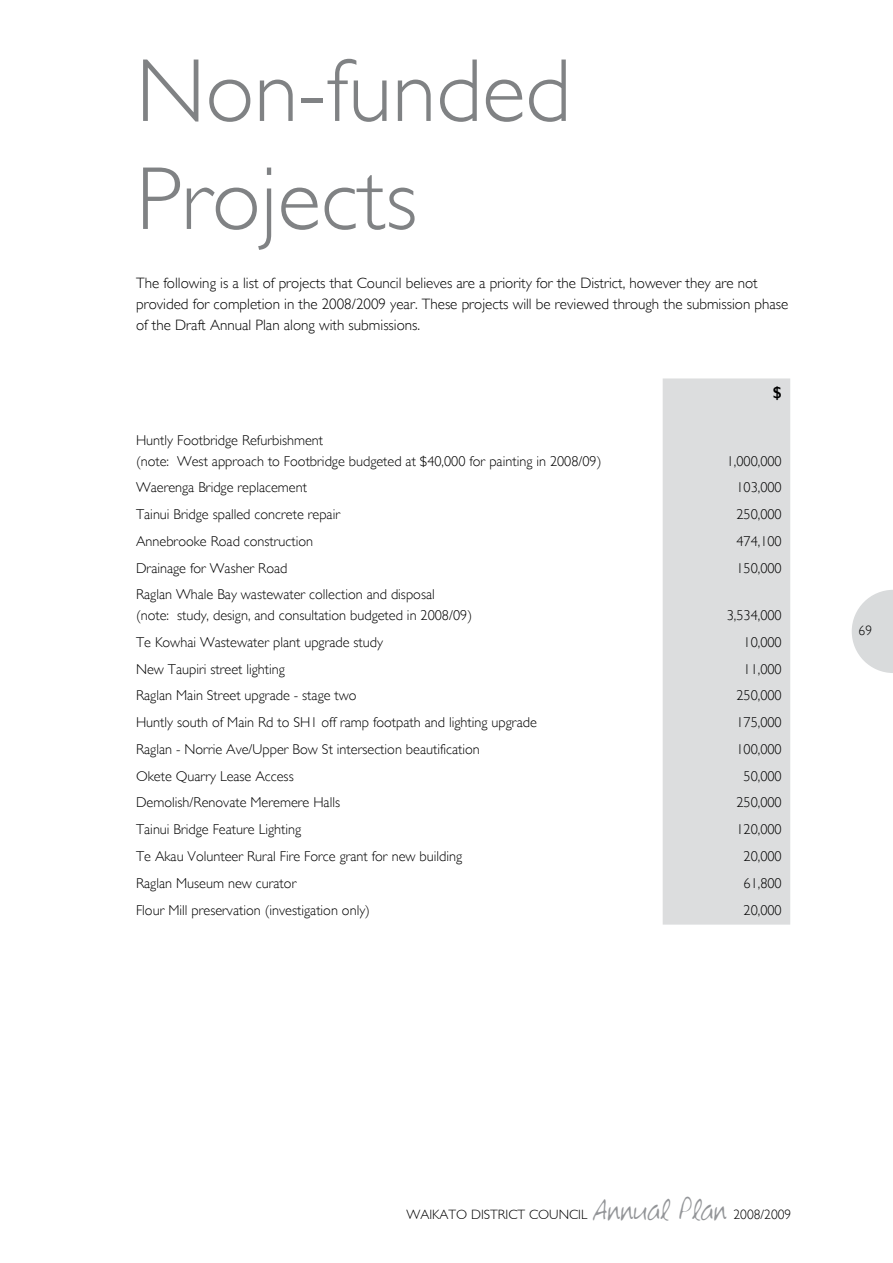
<style>
.page{position:relative;width:893px;height:1263px;background:#fff}
.page>*{position:absolute;margin:0;border:0;box-sizing:border-box;transform-origin:0 0}
.t1{font:300 90px/108px "Gill Sans";color:#808284}
.t2{font:700 16.5px "Gill Sans";color:#000}
.t3{font:300 15px/21px "Gill Sans";color:#000}
.t4{font:300 14.25px/21px "Gill Sans";color:#000}
.t5{font:300 13.5px "Gill Sans";color:#000}
.s1{font-family:"Victors Hand";font-weight:400;font-size:27px;color:#939598}
</style>
<div class="page">
<svg style="left:852px;top:590px;width:41px;height:83px"></svg>
<div style="left:663px;top:378px;width:127px;height:547px;background:#dcddde"></div>
<h1 class="t1" style="left:136px;top:37px;width:437px">Non-funded<br>Projects</h1>
<p class="t3" style="left:136px;top:273px;width:654px">The following is a list of projects that Council believes are a priority for the District, however they are not provided for completion in the 2008/2009 year. These projects will be reviewed through the submission phase of the Draft Annual Plan along with submissions.</p>
<p class="t4" style="left:136px;top:429px;width:467px">Huntly Footbridge Refurbishment<br>(note: West approach to Footbridge budgeted at $40,000 for painting in 2008/09)</p>
<p class="t2" style="left:773px;top:383px;width:10px">$</p>
<p class="t4" style="left:727px;top:450px;width:56px">1 ,000,000</p>
<p class="t4" style="left:136px;top:477px;width:172px">Waerenga Bridge replacement</p>
<p class="t4" style="left:736px;top:477px;width:47px">1 03,000</p>
<p class="t4" style="left:136px;top:504px;width:206px">Tainui Bridge spalled concrete repair</p>
<p class="t4" style="left:736px;top:504px;width:47px">250,000</p>
<p class="t4" style="left:136px;top:531px;width:179px">Annebrooke Road construction</p>
<p class="t4" style="left:736px;top:531px;width:47px">474,1 00</p>
<p class="t4" style="left:136px;top:557px;width:153px">Drainage for Washer Road</p>
<p class="t4" style="left:736px;top:557px;width:47px">1 50,000</p>
<p class="t4" style="left:136px;top:584px;width:338px">Raglan Whale Bay wastewater collection and disposal<br>(note: study, design, and consultation budgeted in 2008/09)</p>
<p class="t4" style="left:727px;top:605px;width:56px">3,534,000</p>
<p class="t4" style="left:136px;top:632px;width:249px">Te Kowhai Wastewater plant upgrade study</p>
<p class="t4" style="left:744px;top:632px;width:40px">1 0,000</p>
<p class="t4" style="left:136px;top:658px;width:150px">New Taupiri street lighting</p>
<p class="t4" style="left:744px;top:658px;width:40px">11 ,000</p>
<p class="t4" style="left:136px;top:685px;width:222px">Raglan Main Street upgrade - stage two</p>
<p class="t4" style="left:736px;top:685px;width:47px">250,000</p>
<p class="t4" style="left:136px;top:712px;width:402px">Huntly south of Main Rd to SH1 off ramp footpath and lighting upgrade</p>
<p class="t4" style="left:736px;top:712px;width:47px">1 75,000</p>
<p class="t4" style="left:136px;top:739px;width:345px">Raglan - Norrie Ave/Upper Bow St intersection beautification</p>
<p class="t4" style="left:736px;top:739px;width:47px">1 00,000</p>
<p class="t4" style="left:136px;top:765px;width:159px">Okete Quarry Lease Access</p>
<p class="t4" style="left:744px;top:765px;width:40px">50,000</p>
<p class="t4" style="left:136px;top:792px;width:206px">Demolish/Renovate Meremere Halls</p>
<p class="t4" style="left:736px;top:792px;width:47px">250,000</p>
<p class="t4" style="left:136px;top:819px;width:167px">Tainui Bridge Feature Lighting</p>
<p class="t4" style="left:736px;top:819px;width:47px">1 20,000</p>
<p class="t4" style="left:136px;top:846px;width:328px">Te Akau Volunteer Rural Fire Force grant for new building</p>
<p class="t4" style="left:744px;top:846px;width:40px">20,000</p>
<p class="t4" style="left:136px;top:872px;width:162px">Raglan Museum new curator</p>
<p class="t4" style="left:744px;top:872px;width:40px">61 ,800</p>
<p class="t4" style="left:136px;top:900px;width:235px">Flour Mill preservation (investigation only)</p>
<p class="t4" style="left:744px;top:900px;width:40px">20,000</p>
<p class="t5" style="left:859px;top:622px;width:15px">69</p>
<p class="t5" style="left:406px;top:1206px;width:386px">WAIKATO DISTRICT COUNCIL <span class="s1">Annual Plan</span> 2008/2009</p>
</div>
